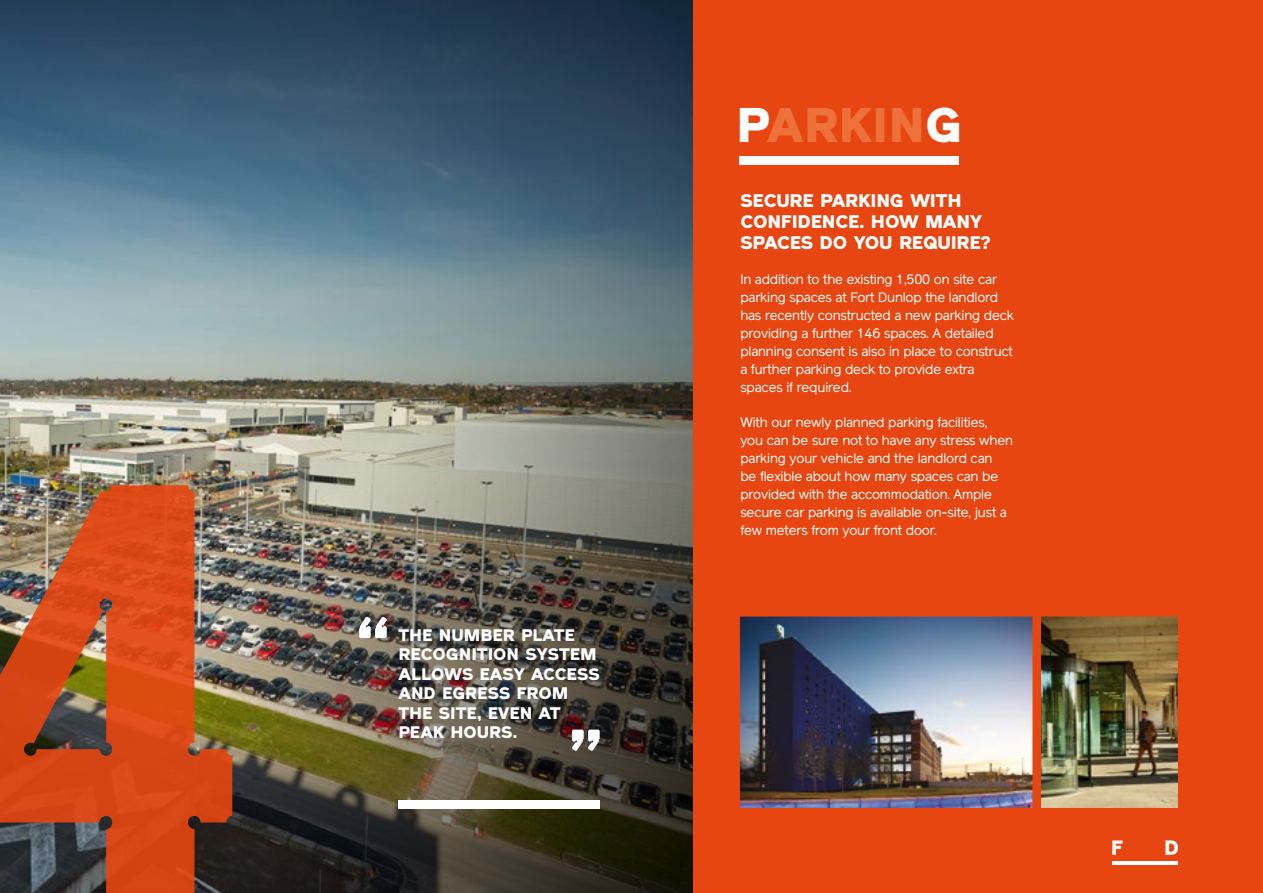
<style>
.page{position:relative;width:1263px;height:893px;background:#fff}
.page>*{position:absolute;margin:0;border:0;box-sizing:border-box;transform-origin:0 0}
.t1{font:600px "Hardy";color:#e84610}
.t2{font:86.1px "Hardy";color:#fff}
.t3{font:900 48px "Reader";color:#ee703a}
.t4{font:900 18px/21px "Reader";letter-spacing:-.01em;color:#fff}
.t5{font:900 16.5px/19.5px "Reader";color:#fff}
.t6{font:13.5px/18px "Reader";letter-spacing:-.01em;color:#fff}
.s1{color:#fff}
</style>
<div class="page">
<img style="left:0;top:0;width:693px;height:893px">
<img style="left:183px;top:383px;width:510px;height:510px">
<div style="left:693px;top:0;width:570px;height:893px;background:#e84610"></div>
<svg style="left:1112px;top:840px;width:10px;height:15px"></svg>
<svg style="left:1165px;top:840px;width:13px;height:15px"></svg>
<hr style="left:1112px;top:861px;width:66px;height:3px;background:#fff">
<img style="left:739px;top:616px;width:289px;height:192px">
<img style="left:1028px;top:616px;width:150px;height:192px">
<div style="left:398px;top:800px;width:202px;height:8px;background:#fff"></div>
<div style="left:740px;top:157px;width:219px;height:8px;background:#fff"></div>
<h1 class="t1" style="left:-47px;top:339px;width:289px">4</h1>
<p class="t2" style="left:356px;top:596px;width:36px">“</p>
<p class="t5" style="left:398px;top:625px;width:203px">THE NUMBER PLATE<br>RECOGNITION SYSTEM<br>ALLOWS EASY ACCESS<br>AND EGRESS FROM<br>THE SITE, EVEN AT<br>PEAK HOURS.</p>
<p class="t2" style="left:569px;top:709px;width:35px">”</p>
<p class="t3" style="left:736px;top:97px;width:228px"><span class="s1">P</span>ARKIN<span class="s1">G</span></p>
<p class="t4" style="left:740px;top:190px;width:252px">SECURE PARKING WITH<br>CONFIDENCE. HOW MANY<br>SPACES DO YOU REQUIRE?</p>
<p class="t6" style="left:740px;top:270px;width:275px">In addition to the existing 1,500 on site car parking spaces at Fort Dunlop the landlord has recently constructed a new parking deck providing a further 146 spaces. A detailed planning consent is also in place to construct a further parking deck to provide extra spaces if required.</p>
<p class="t6" style="left:740px;top:413px;width:274px">With our newly planned parking facilities, you can be sure not to have any stress when parking your vehicle and the landlord can<br>be flexible about how many spaces can be provided with the accommodation. Ample secure car parking is available on-site, just a few meters from your front door.</p>
</div>
